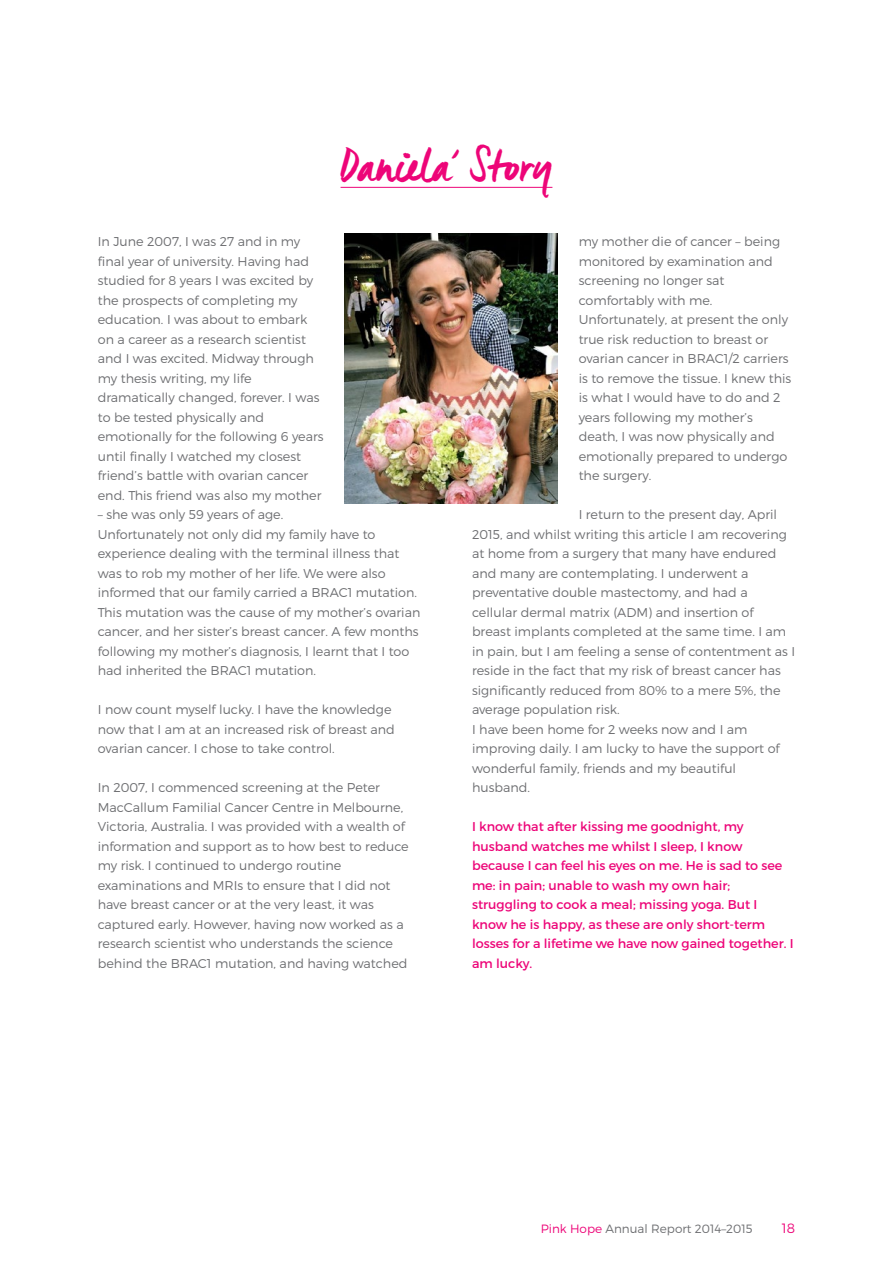
<style>
.page{position:relative;width:893px;height:1263px;background:#fff}
.page>*{position:absolute;margin:0;border:0;box-sizing:border-box;transform-origin:0 0}
._03__Manus_Head_01{font:48px "Manus";color:#ed0578}
.t1{font:300 13.5px "Montserrat";color:#ed0578}
._01__Pink_Body_01{font:300 12.75px/19.5px "Montserrat";color:#6d6e71}
._01__Pink_Body_01-2{font:12.75px/19.5px "Montserrat";color:#ed0578}
.t2{font:300 12px "Montserrat";color:#6d6e71}
.s1{color:#ed0578}
</style>
<div class="page">
<hr style="left:341px;top:187px;width:211px;height:1px;background:#ed0578">
<img style="left:345px;top:234px;width:212px;height:270px">
<p class="_03__Manus_Head_01" style="left:341px;top:136px;width:213px">Daniela’ Story</p>
<p class="_01__Pink_Body_01" style="left:98px;top:232px;width:227px">In June 2007, I was 27 and in my final year of university. Having had studied for 8 years I was excited by the prospects of completing my education. I was about to embark on a career as a research scientist and I was excited. Midway through my thesis writing, my life dramatically changed, forever. I was to be tested physically and emotionally for the following 6 years until finally I watched my closest friend’s battle with ovarian cancer end. This friend was also my mother</p>
<p class="_01__Pink_Body_01" style="left:98px;top:505px;width:324px">– she was only 59 years of age.<br>Unfortunately not only did my family have to experience dealing with the terminal illness that was to rob my mother of her life. We were also informed that our family carried a BRAC1 mutation.<br>This mutation was the cause of my mother’s ovarian cancer, and her sister’s breast cancer. A few months following my mother’s diagnosis, I learnt that I too had inherited the BRAC1 mutation.</p>
<p class="_01__Pink_Body_01" style="left:98px;top:700px;width:299px">I now count myself lucky. I have the knowledge now that I am at an increased risk of breast and ovarian cancer. I chose to take control.</p>
<p class="_01__Pink_Body_01" style="left:98px;top:778px;width:312px">In 2007, I commenced screening at the Peter MacCallum Familial Cancer Centre in Melbourne, Victoria, Australia. I was provided with a wealth of information and support as to how best to reduce my risk. I continued to undergo routine examinations and MRIs to ensure that I did not have breast cancer or at the very least, it was captured early. However, having now worked as a research scientist who understands the science behind the BRAC1 mutation, and having watched</p>
<p class="_01__Pink_Body_01" style="left:579px;top:232px;width:214px">my mother die of cancer – being monitored by examination and screening no longer sat comfortably with me.<br>Unfortunately, at present the only true risk reduction to breast or ovarian cancer in BRAC1/2 carriers is to remove the tissue. I knew this is what I would have to do and 2 years following my mother’s death, I was now physically and emotionally prepared to undergo the surgery.</p>
<p class="_01__Pink_Body_01" style="left:472px;top:505px;width:325px;text-indent:107px">I return to the present day, April 2015, and whilst writing this article I am recovering at home from a surgery that many have endured and many are contemplating. I underwent a preventative double mastectomy, and had a cellular dermal matrix (ADM) and insertion of breast implants completed at the same time. I am in pain, but I am feeling a sense of contentment as I reside in the fact that my risk of breast cancer has significantly reduced from 80% to a mere 5%, the average population risk.</p>
<p class="_01__Pink_Body_01" style="left:472px;top:719px;width:309px">I have been home for 2 weeks now and I am improving daily. I am lucky to have the support of wonderful family, friends and my beautiful husband.</p>
<p class="_01__Pink_Body_01-2" style="left:472px;top:817px;width:323px">I know that after kissing me goodnight, my husband watches me whilst I sleep, I know because I can feel his eyes on me. He is sad to see me: in pain; unable to wash my own hair; struggling to cook a meal; missing yoga. But I know he is happy, as these are only short-term losses for a lifetime we have now gained together. I am lucky.</p>
<p class="t2" style="left:541px;top:1221px;width:213px"><span class="s1">Pink Hope</span> Annual Report 2014–2015</p>
<p class="t1" style="left:782px;top:1220px;width:15px">18</p>
</div>
